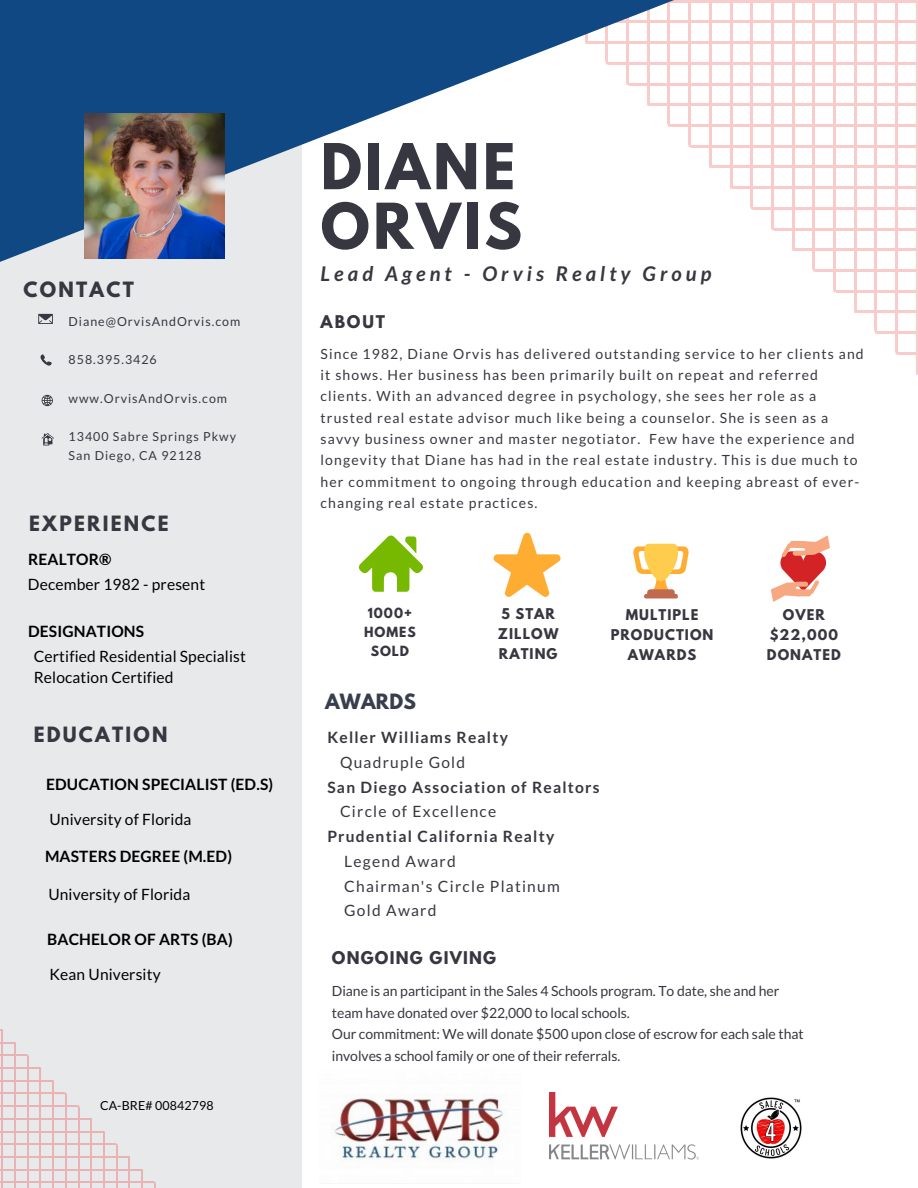
<style>
.page{position:relative;width:918px;height:1188px;background:#fff}
.page>*{position:absolute;margin:0;border:0;box-sizing:border-box;transform-origin:0 0}
.t1{font:700 55.95px/59.7px "League Spartan";letter-spacing:.06em;color:#373741}
.t2{font:italic 700 20.25px "Lato";letter-spacing:.2em;color:#373741}
.t3{font:700 18.75px "League Spartan";letter-spacing:.12em;color:#373741}
.t4{font:700 18.75px "League Spartan";letter-spacing:.01em;color:#373e4d}
.t5{font:15.6px/21.3px "Lato";letter-spacing:.01em;color:#000}
.t6{font:700 15.6px "Lato";letter-spacing:.01em;color:#000}
.t7{font:700 15.6px "Lato";letter-spacing:.08em;color:#373741}
.t8{font:15.6px/24.8px "Lato";letter-spacing:.08em;color:#373741}
.t9{font:700 15.6px "League Spartan";letter-spacing:.08em;color:#373741}
.t10{font:13.95px/21.3px "Lato";letter-spacing:.08em;color:#373741}
.t11{font:13.95px/21.3px "Lato";letter-spacing:-.005em;color:#373741}
.t12{font:700 13.2px/20.2px "League Spartan";letter-spacing:.08em;color:#373741;text-align:center}
.t13{font:12.45px/19.2px "Lato";letter-spacing:.08em;color:#373741}
.t14{font:12.45px "Lato";letter-spacing:.01em;color:#000}
.t15{font:700 12.45px/19.2px "League Spartan";letter-spacing:.08em;color:#373741;text-align:center}
</style>
<div class="page">
<div style="left:0;top:0;width:301px;height:1188px;background:#e8e9ea"></div>
<svg style="left:0;top:1029px;width:156px;height:159px"></svg>
<svg style="left:819px;top:0;width:99px;height:375px"></svg>
<svg style="left:0;top:0;width:819px;height:300px"></svg>
<svg style="left:38px;top:314px;width:15px;height:10px"></svg>
<svg style="left:40px;top:354px;width:12px;height:12px"></svg>
<svg style="left:42px;top:433px;width:12px;height:13px"></svg>
<svg style="left:42px;top:395px;width:11px;height:11px"></svg>
<img style="left:332px;top:1094px;width:176px;height:74px">
<img style="left:549px;top:1092px;width:150px;height:68px">
<img style="left:740px;top:1097px;width:62px;height:62px">
<svg style="left:359px;top:536px;width:64px;height:56px"></svg>
<svg style="left:493px;top:533px;width:68px;height:64px"></svg>
<svg style="left:771px;top:535px;width:59px;height:67px"></svg>
<div style="left:799px;top:589px;width:14px;height:5px;background:#f8a880;border-radius:2px"></div>
<img style="left:84px;top:114px;width:141px;height:145px">
<svg style="left:633px;top:544px;width:55px;height:51px"></svg>
<div style="left:644px;top:594px;width:34px;height:5px;background:#c1694f;border-radius:2px"></div>
<h3 class="t3" style="left:24px;top:280px;width:112px">CONTACT</h3>
<p class="t13" style="left:69px;top:312px;width:173px">Diane@OrvisAndOrvis.com</p>
<p class="t13" style="left:69px;top:350px;width:90px">858.395.3426</p>
<p class="t13" style="left:69px;top:388px;width:160px">www.OrvisAndOrvis.com</p>
<p class="t13" style="left:69px;top:426px;width:169px">13400 Sabre Springs Pkwy<br>San Diego, CA 92128</p>
<h3 class="t3" style="left:29px;top:514px;width:141px">EXPERIENCE</h3>
<p class="t6" style="left:28px;top:549px;width:85px">REALTOR®</p>
<p class="t5" style="left:28px;top:573px;width:179px">December 1982 - present</p>
<p class="t6" style="left:28px;top:621px;width:118px">DESIGNATIONS</p>
<p class="t5" style="left:34px;top:645px;width:214px">Certified Residential Specialist<br>Relocation Certified</p>
<h3 class="t3" style="left:34px;top:725px;width:135px">EDUCATION</h3>
<p class="t6" style="left:46px;top:774px;width:229px">EDUCATION SPECIALIST (ED.S)</p>
<p class="t5" style="left:50px;top:808px;width:143px">University of Florida</p>
<p class="t6" style="left:45px;top:846px;width:189px">MASTERS DEGREE (M.ED)</p>
<p class="t5" style="left:48px;top:883px;width:143px">University of Florida</p>
<p class="t6" style="left:47px;top:930px;width:187px">BACHELOR OF ARTS (BA)</p>
<p class="t5" style="left:50px;top:963px;width:113px">Kean University</p>
<p class="t14" style="left:100px;top:1098px;width:115px">CA-BRE# 00842798</p>
<h1 class="t1" style="left:321px;top:144px;width:203px">DIANE<br>ORVIS</h1>
<h2 class="t2" style="left:321px;top:261px;width:392px">Lead Agent - Orvis Realty Group</h2>
<p class="t9" style="left:321px;top:314px;width:66px">ABOUT</p>
<p class="t10" style="left:321px;top:343px;width:545px">Since 1982, Diane Orvis has delivered outstanding service to her clients and it shows. Her business has been primarily built on repeat and referred clients. With an advanced degree in psychology, she sees her role as a trusted real estate advisor much like being a counselor. She is seen as a savvy business owner and master negotiator. Few have the experience and longevity that Diane has had in the real estate industry. This is due much to her commitment to ongoing through education and keeping abreast of ever&shy;changing real estate practices.</p>
<p class="t15" style="left:364px;top:604px;width:53px">1000+<br>HOMES<br>SOLD</p>
<p class="t12" style="left:498px;top:605px;width:62px;text-align:left">5 STAR<br>ZILLOW<br>RATING</p>
<p class="t12" style="left:611px;top:606px;width:104px">MULTIPLE<br>PRODUCTION<br>AWARDS</p>
<p class="t12" style="left:767px;top:606px;width:75px">OVER $22,000<br>DONATED</p>
<h3 class="t4" style="left:325px;top:692px;width:92px">AWARDS</h3>
<p class="t7" style="left:327px;top:728px;width:182px">Keller Williams Realty</p>
<p class="t8" style="left:340px;top:750px;width:127px">Quadruple Gold</p>
<p class="t7" style="left:327px;top:777px;width:274px">San Diego Association of Realtors</p>
<p class="t8" style="left:340px;top:799px;width:158px">Circle of Excellence</p>
<p class="t7" style="left:327px;top:827px;width:228px">Prudential California Realty</p>
<p class="t8" style="left:344px;top:849px;width:217px">Legend Award<br>Chairman's Circle Platinum<br>Gold Award</p>
<p class="t9" style="left:332px;top:950px;width:166px">ONGOING GIVING</p>
<p class="t11" style="left:332px;top:980px;width:473px">Diane is an participant in the Sales 4 Schools program. To date, she and her team have donated over $22,000 to local schools.<br>Our commitment: We will donate $500 upon close of escrow for each sale that involves a school family or one of their referrals.</p>
</div>
